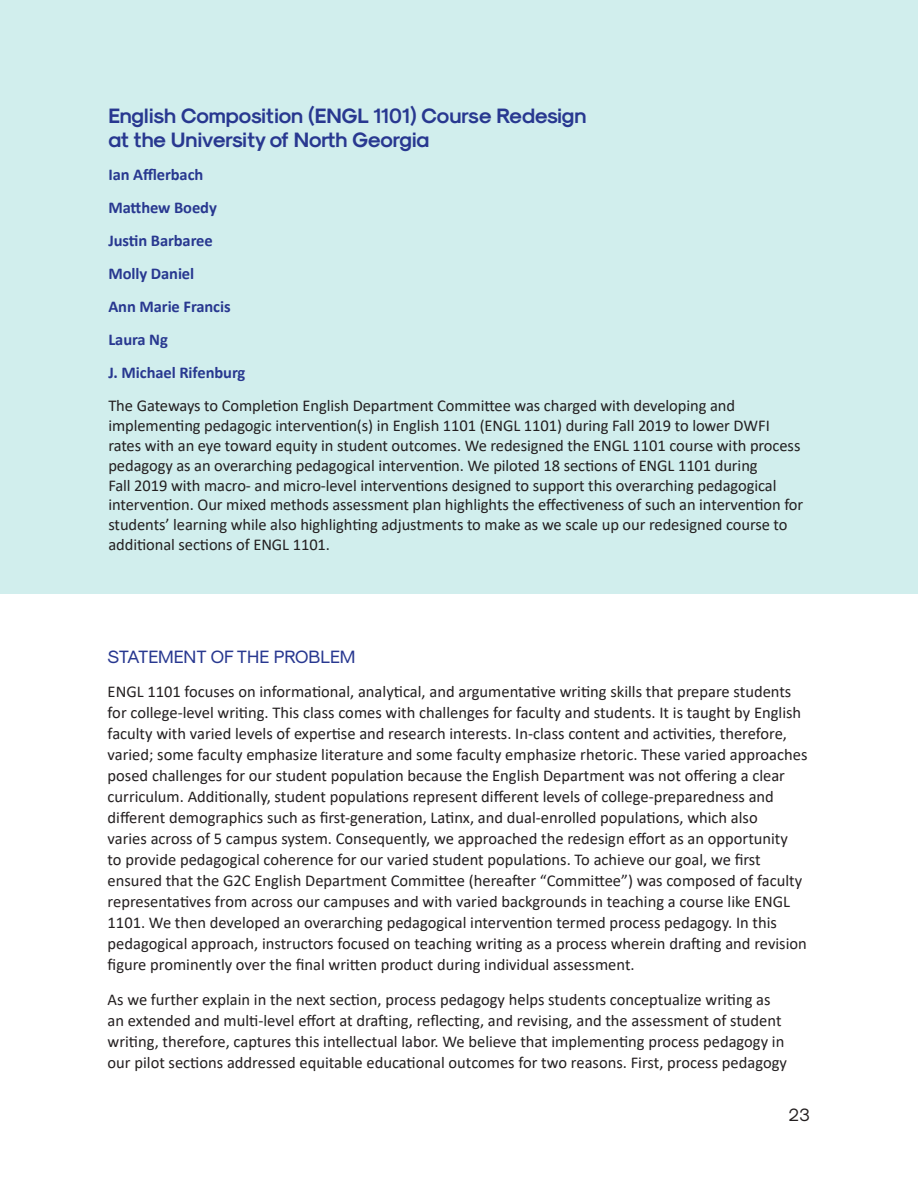
<style>
.page{position:relative;width:918px;height:1188px;background:#fff}
.page>*{position:absolute;margin:0;border:0;box-sizing:border-box;transform-origin:0 0}
.case_study_anthology{font:21px/24px "Sk Modernist Bold";color:#283890}
.case_study_anthology-2{font:18px "Sk Modernist Regular";color:#283890}
.t1{font:18px "Sk Modernist Regular";color:#231f20}
.case_study_anthology-3{font:16.5px/21px "Calibri";color:#231f20}
.case_study_anthology-4{font:700 16.5px "Calibri";letter-spacing:-.005em;color:#283890}
</style>
<div class="page">
<div style="left:0;top:0;width:918px;height:594px;background:#d1eeed"></div>
<p class="case_study_anthology" style="left:108px;top:103px;width:480px">English Composition (ENGL 1101) Course Redesign at the University of North Georgia</p>
<p class="case_study_anthology-4" style="left:108px;top:163px;width:97px">Ian Afflerbach</p>
<p class="case_study_anthology-4" style="left:108px;top:196px;width:110px">Matthew Boedy</p>
<p class="case_study_anthology-4" style="left:108px;top:229px;width:106px">Justin Barbaree</p>
<p class="case_study_anthology-4" style="left:108px;top:262px;width:87px">Molly Daniel</p>
<p class="case_study_anthology-4" style="left:108px;top:295px;width:124px">Ann Marie Francis</p>
<p class="case_study_anthology-4" style="left:108px;top:328px;width:61px">Laura Ng</p>
<p class="case_study_anthology-4" style="left:108px;top:361px;width:139px">J. Michael Rifenburg</p>
<p class="case_study_anthology-3" style="left:108px;top:396px;width:696px;line-height:19.8px">The Gateways to Completion English Department Committee was charged with developing and implementing pedagogic intervention(s) in English 1101 (ENGL 1101) during Fall 2019 to lower DWFI rates with an eye toward equity in student outcomes. We redesigned the ENGL 1101 course with process pedagogy as an overarching pedagogical intervention. We piloted 18 sections of ENGL 1101 during<br>Fall 2019 with macro- and micro-level interventions designed to support this overarching pedagogical intervention. Our mixed methods assessment plan highlights the effectiveness of such an intervention for students’ learning while also highlighting adjustments to make as we scale up our redesigned course to additional sections of ENGL 1101.</p>
<p class="case_study_anthology-2" style="left:108px;top:645px;width:249px">STATEMENT OF THE PROBLEM</p>
<p class="case_study_anthology-3" style="left:108px;top:681px;width:701px">ENGL 1101 focuses on informational, analytical, and argumentative writing skills that prepare students for college-level writing. This class comes with challenges for faculty and students. It is taught by English faculty with varied levels of expertise and research interests. In-class content and activities, therefore, varied; some faculty emphasize literature and some faculty emphasize rhetoric. These varied approaches posed challenges for our student population because the English Department was not offering a clear curriculum. Additionally, student populations represent different levels of college-preparedness and different demographics such as first-generation, Latinx, and dual-enrolled populations, which also<br>varies across of 5 campus system. Consequently, we approached the redesign effort as an opportunity<br>to provide pedagogical coherence for our varied student populations. To achieve our goal, we first ensured that the G2C English Department Committee (hereafter “Committee”) was composed of faculty representatives from across our campuses and with varied backgrounds in teaching a course like ENGL 1101. We then developed an overarching pedagogical intervention termed process pedagogy. In this pedagogical approach, instructors focused on teaching writing as a process wherein drafting and revision figure prominently over the final written product during individual assessment.</p>
<p class="case_study_anthology-3" style="left:108px;top:988px;width:681px">As we further explain in the next section, process pedagogy helps students conceptualize writing as an extended and multi-level effort at drafting, reflecting, and revising, and the assessment of student writing, therefore, captures this intellectual labor. We believe that implementing process pedagogy in our pilot sections addressed equitable educational outcomes for two reasons. First, process pedagogy</p>
<p class="t1" style="left:788px;top:1104px;width:23px">23</p>
</div>
